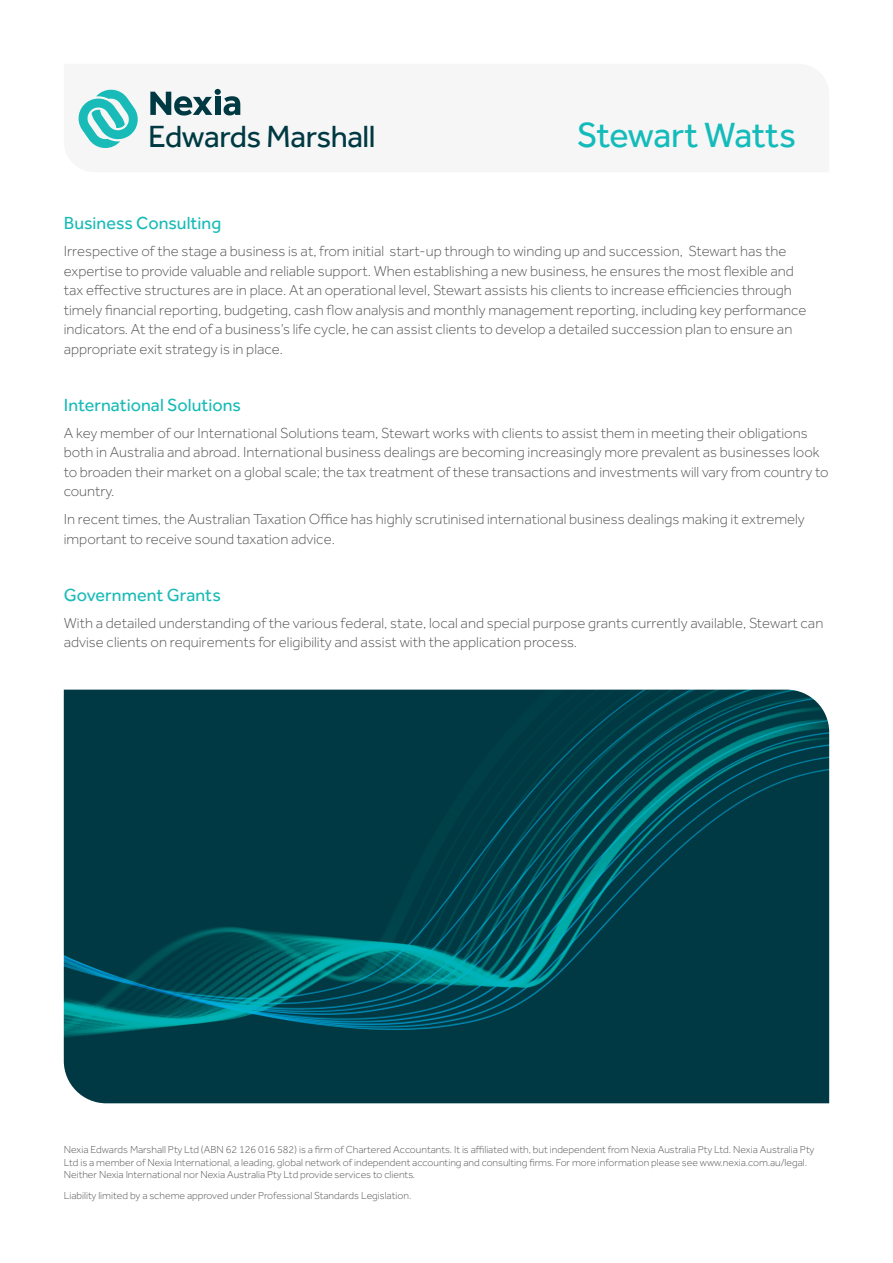
<style>
.page{position:relative;width:893px;height:1263px;background:#fff}
.page>*{position:absolute;margin:0;border:0;box-sizing:border-box;transform-origin:0 0}
.t1{font:36px "Nexia Effra";letter-spacing:-.015em;color:#14bbbb}
.t2{font:31.5px "Nexia Effra";letter-spacing:-.015em;color:#003942}
.t3{font:18px "Nexia Effra";letter-spacing:.005em;color:#18bbb7}
.t4{font:300 15px/19.5px "Effra";color:#575757}
.t5{font:300 10.5px/12.6px "Effra";color:#575757}
</style>
<div class="page">
<img style="left:64px;top:690px;width:765px;height:413px">
<svg style="left:78px;top:89px;width:60px;height:59px"></svg>
<svg style="left:150px;top:89px;width:90px;height:27px"></svg>
<h2 class="t2" style="left:148px;top:118px;width:229px">Edwards Marshall</h2>
<h1 class="t1" style="left:577px;top:114px;width:221px">Stewart Watts</h1>
<p class="t3" style="left:64px;top:213px;width:159px">Business Consulting</p>
<p class="t4" style="left:64px;top:241px;width:744px">Irrespective of the stage a business is at, from initial start-up through to winding up and succession, Stewart has the expertise to provide valuable and reliable support. When establishing a new business, he ensures the most flexible and tax effective structures are in place. At an operational level, Stewart assists his clients to increase efficiencies through timely financial reporting, budgeting, cash flow analysis and monthly management reporting, including key performance indicators. At the end of a business’s life cycle, he can assist clients to develop a detailed succession plan to ensure an appropriate exit strategy is in place.</p>
<p class="t3" style="left:64px;top:394px;width:179px">International Solutions</p>
<p class="t4" style="left:64px;top:423px;width:766px">A key member of our International Solutions team, Stewart works with clients to assist them in meeting their obligations both in Australia and abroad. International business dealings are becoming increasingly more prevalent as businesses look to broaden their market on a global scale; the tax treatment of these transactions and investments will vary from country to country.</p>
<p class="t4" style="left:64px;top:509px;width:742px">In recent times, the Australian Taxation Office has highly scrutinised international business dealings making it extremely important to receive sound taxation advice.</p>
<p class="t3" style="left:64px;top:584px;width:159px">Government Grants</p>
<p class="t4" style="left:64px;top:613px;width:761px">With a detailed understanding of the various federal, state, local and special purpose grants currently available, Stewart can advise clients on requirements for eligibility and assist with the application process.</p>
<p class="t5" style="left:64px;top:1143px;width:752px">Nexia Edwards Marshall Pty Ltd (ABN 62 126 016 582) is a firm of Chartered Accountants. It is affiliated with, but independent from Nexia Australia Pty Ltd. Nexia Australia Pty<br>Ltd is a member of Nexia International, a leading, global network of independent accounting and consulting firms. For more information please see www.nexia.com.au/legal.<br>Neither Nexia International nor Nexia Australia Pty Ltd provide services to clients.</p>
<p class="t5" style="left:64px;top:1189px;width:349px">Liability limited by a scheme approved under Professional Standards Legislation.</p>
</div>
